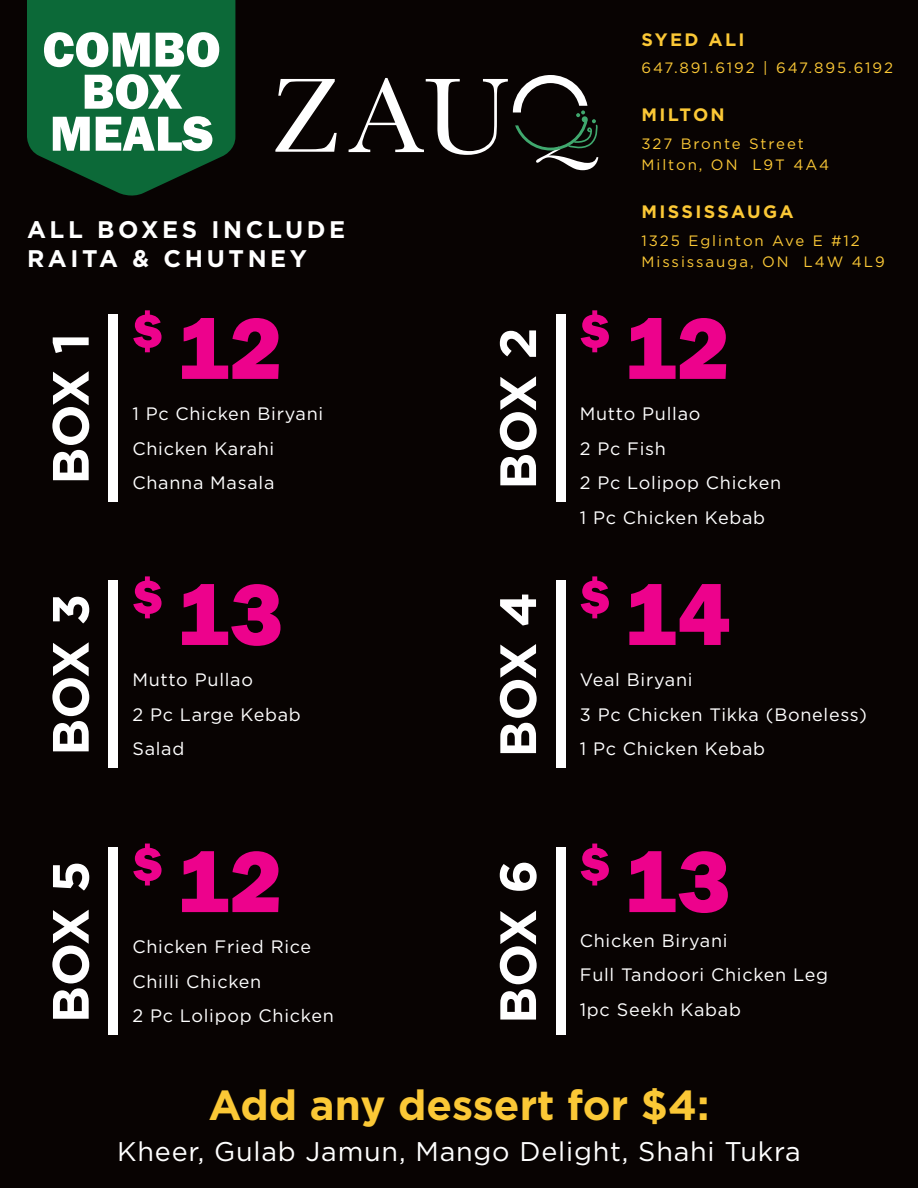
<style>
.page{position:relative;width:918px;height:1188px;background:#080302}
.page>*{position:absolute;margin:0;border:0;box-sizing:border-box;transform-origin:0 0}
.t1{font:800 90px "Franklin Gothic";letter-spacing:.01em;color:#ed028c}
.t2{font:800 52.5px "Franklin Gothic";color:#ed028c}
.t3{font:700 51px "Gotham";color:#fff}
.t4{font:800 51px/42px "Franklin Gothic";color:#fff;text-align:center}
.t5{font:700 42px "Gotham";color:#fbc836}
.t6{font:27px "Gotham";letter-spacing:.03em;color:#fff}
.t7{font:700 24px "Gotham";letter-spacing:.15em;color:#fff}
.t8{font:18px/34.5px "Gotham";letter-spacing:.04em;color:#fff}
.t9{font:700 18px "Gotham";letter-spacing:.13em;color:#fbc836}
.t10{font:15px "Gotham";letter-spacing:.13em;color:#fbc836}
</style>
<div class="page">
<svg style="left:275px;top:79px;width:62px;height:73px"></svg>
<svg style="left:349px;top:75px;width:250px;height:95px"></svg>
<svg style="left:27px;top:0;width:208px;height:196px;background:#0b5d31"></svg>
<div style="left:109px;top:315px;width:9px;height:187px;background:#fff"></div>
<div style="left:556px;top:315px;width:9px;height:187px;background:#fff"></div>
<div style="left:109px;top:581px;width:9px;height:187px;background:#fff"></div>
<div style="left:556px;top:581px;width:9px;height:187px;background:#fff"></div>
<div style="left:109px;top:848px;width:9px;height:187px;background:#fff"></div>
<div style="left:556px;top:848px;width:9px;height:187px;background:#fff"></div>
<h3 class="t4" style="left:43px;top:28px;width:180px">COMBO<br>BOX</h3>
<h3 class="t4" style="left:50px;top:112px;width:165px">MEALS</h3>
<h3 class="t7" style="left:27px;top:216px;width:39px">ALL</h3>
<h3 class="t7" style="left:97px;top:216px;width:82px">BO XES</h3>
<h3 class="t7" style="left:212px;top:216px;width:76px">IN CLUDE</h3>
<h3 class="t7" style="left:27px;top:244px;width:40px">RAITA</h3>
<h3 class="t7" style="left:133px;top:244px;width:18px">&amp;</h3>
<h3 class="t7" style="left:164px;top:244px;width:64px">CHUTNEY</h3>
<h3 class="t3" style="left:41px;top:485px;width:153px;rotate:-90deg">BOX 1</h3>
<h2 class="t2" style="left:132px;top:297px;width:32px">$</h2>
<h1 class="t1" style="left:176px;top:290px;width:108px">12</h1>
<p class="t8" style="left:132px;top:396px;width:192px">1 Pc Chicken Biryani<br>Chicken Karahi<br>Channa Masala</p>
<h3 class="t3" style="left:41px;top:756px;width:163px;rotate:-90deg">BO 3</h3>
<h3 class="t3" style="left:41px;top:678px;width:36px;rotate:-90deg">X</h3>
<h2 class="t2" style="left:132px;top:563px;width:32px">$</h2>
<h1 class="t1" style="left:176px;top:556px;width:108px">13</h1>
<p class="t8" style="left:132px;top:662px;width:170px">Mutto Pullao<br>2 Pc Large Kebab<br>Salad</p>
<h3 class="t3" style="left:41px;top:1023px;width:164px;rotate:-90deg">BO 5</h3>
<h3 class="t3" style="left:41px;top:945px;width:36px;rotate:-90deg">X</h3>
<h2 class="t2" style="left:132px;top:831px;width:32px">$</h2>
<h1 class="t1" style="left:176px;top:824px;width:108px">12</h1>
<p class="t8" style="left:132px;top:929px;width:203px">Chicken Fried Rice<br>Chilli Chicken<br>2 Pc Lolipop Chicken</p>
<h3 class="t3" style="left:489px;top:490px;width:164px;rotate:-90deg">BO 2</h3>
<h3 class="t3" style="left:489px;top:412px;width:36px;rotate:-90deg">X</h3>
<h3 class="t3" style="left:489px;top:757px;width:167px;rotate:-90deg">BO 4</h3>
<h3 class="t3" style="left:489px;top:680px;width:36px;rotate:-90deg">X</h3>
<h3 class="t3" style="left:489px;top:1024px;width:166px;rotate:-90deg">BO 6</h3>
<h3 class="t3" style="left:489px;top:946px;width:36px;rotate:-90deg">X</h3>
<p class="t9" style="left:642px;top:29px;width:59px">SYED</p>
<p class="t9" style="left:709px;top:29px;width:38px">ALI</p>
<p class="t10" style="left:763px;top:58px;width:6px">|</p>
<p class="t10" style="left:642px;top:58px;width:115px">647.891.6192</p>
<p class="t9" style="left:642px;top:105px;width:85px">MILTON</p>
<p class="t10" style="left:749px;top:134px;width:56px">Street</p>
<p class="t10" style="left:776px;top:58px;width:118px">647.895.6192</p>
<p class="t10" style="left:642px;top:134px;width:32px">327</p>
<p class="t10" style="left:681px;top:134px;width:61px">Bronte</p>
<p class="t10" style="left:642px;top:155px;width:63px">Milton,</p>
<p class="t9" style="left:642px;top:201px;width:154px">MISSISSAUGA</p>
<p class="t10" style="left:711px;top:155px;width:28px">ON</p>
<p class="t10" style="left:752px;top:155px;width:34px">L9T</p>
<p class="t10" style="left:793px;top:155px;width:37px">4A4</p>
<p class="t10" style="left:642px;top:231px;width:40px">1325</p>
<p class="t10" style="left:688px;top:231px;width:77px">Eglinton</p>
<p class="t10" style="left:772px;top:231px;width:34px">Ave</p>
<p class="t10" style="left:813px;top:231px;width:12px">E</p>
<p class="t10" style="left:831px;top:231px;width:30px">#12</p>
<h2 class="t2" style="left:580px;top:297px;width:32px">$</h2>
<p class="t10" style="left:642px;top:252px;width:114px">Mississauga,</p>
<p class="t10" style="left:762px;top:252px;width:28px">ON</p>
<h1 class="t1" style="left:624px;top:290px;width:108px">12</h1>
<p class="t8" style="left:580px;top:396px;width:203px">Mutto Pullao<br>2 Pc Fish<br>2 Pc Lolipop Chicken<br>1 Pc Chicken Kebab</p>
<p class="t10" style="left:804px;top:252px;width:41px">L4W</p>
<p class="t10" style="left:852px;top:252px;width:34px">4L9</p>
<h2 class="t2" style="left:580px;top:563px;width:32px">$</h2>
<h1 class="t1" style="left:624px;top:556px;width:108px">14</h1>
<p class="t8" style="left:580px;top:662px;width:289px">Veal Biryani<br>3 Pc Chicken Tikka (Boneless(<br>1 Pc Chicken Kebab</p>
<h2 class="t2" style="left:580px;top:831px;width:32px">$</h2>
<h1 class="t1" style="left:624px;top:824px;width:108px">13</h1>
<p class="t8" style="left:580px;top:923px;width:250px">Chicken Biryani<br>Full Tandoori Chicken Leg<br>1pc Seekh Kabab</p>
<h3 class="t5" style="left:209px;top:1081px;width:502px">ADD ANY DESSERT FOR $4:</h3>
<h3 class="t6" style="left:117px;top:1135px;width:685px">Kheer, Gulab Jamun, Mango Delight, Shahi Tukra</h3>
</div>
